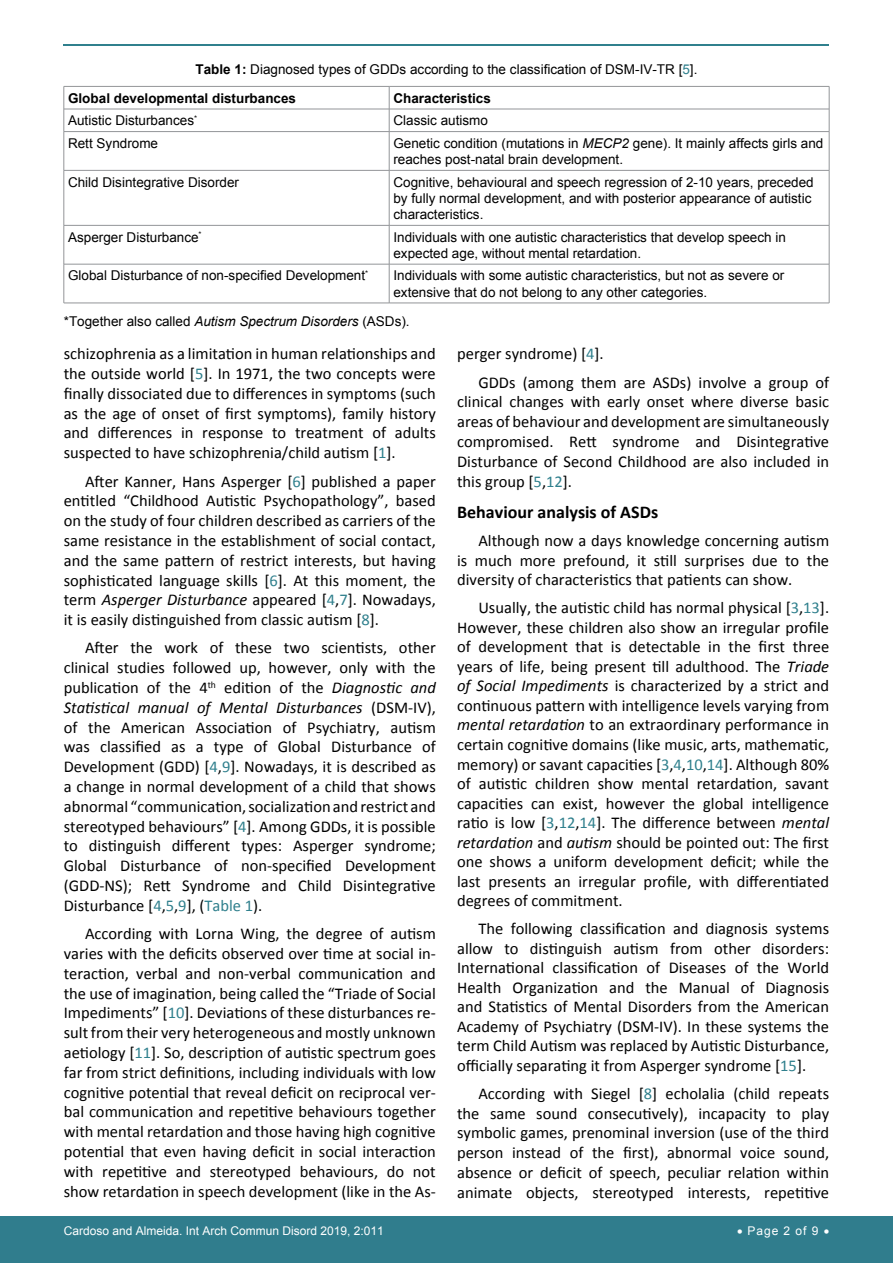
<style>
.page{position:relative;width:893px;height:1263px;background:#fff}
.page>*{position:absolute;margin:0;border:0;box-sizing:border-box;transform-origin:0 0}
.t1{font:700 18px "Calibri";color:#000}
.t2{font:16.5px/19.8px "Calibri";color:#000;text-align:justify}
.t3{font:13.5px/16.2px "Arial";color:#000}
.t4{font:700 13.5px "Arial";color:#000}
.t5{font:12px "Arial";color:#fff}
.s1{font-weight:700}
.s2{color:#30808d}
.s3{font-style:italic}
</style>
<div class="page">
<hr style="left:64px;top:44px;width:765px;height:2px;background:#30808d">
<div style="left:0;top:1216px;width:893px;height:47px;background:#307d8d"></div>
<hr style="left:64px;top:86px;width:325px;height:1px;background:#939598">
<hr style="left:389px;top:86px;width:440px;height:1px;background:#939598">
<hr style="left:64px;top:109px;width:325px;height:1px;background:#939598">
<svg style="left:64px;top:87px;width:1px;height:44px"></svg>
<hr style="left:389px;top:109px;width:440px;height:1px;background:#939598">
<svg style="left:389px;top:86px;width:1px;height:45px"></svg>
<svg style="left:829px;top:86px;width:1px;height:46px"></svg>
<hr style="left:64px;top:131px;width:325px;height:1px;background:#939598">
<hr style="left:64px;top:132px;width:1px;height:38px;background:#939598">
<hr style="left:389px;top:131px;width:440px;height:1px;background:#939598">
<hr style="left:389px;top:132px;width:1px;height:38px;background:#939598">
<hr style="left:829px;top:132px;width:1px;height:38px;background:#939598">
<hr style="left:64px;top:170px;width:325px;height:1px;background:#939598">
<hr style="left:64px;top:170px;width:1px;height:55px;background:#939598">
<hr style="left:389px;top:170px;width:440px;height:1px;background:#939598">
<hr style="left:389px;top:170px;width:1px;height:55px;background:#939598">
<hr style="left:829px;top:170px;width:1px;height:55px;background:#939598">
<hr style="left:64px;top:225px;width:325px;height:1px;background:#939598">
<hr style="left:64px;top:225px;width:1px;height:39px;background:#939598">
<hr style="left:389px;top:225px;width:440px;height:1px;background:#939598">
<hr style="left:389px;top:225px;width:1px;height:39px;background:#939598">
<hr style="left:829px;top:225px;width:1px;height:39px;background:#939598">
<hr style="left:64px;top:264px;width:325px;height:1px;background:#939598">
<hr style="left:64px;top:264px;width:1px;height:39px;background:#939598">
<hr style="left:389px;top:264px;width:440px;height:1px;background:#939598">
<hr style="left:389px;top:264px;width:1px;height:39px;background:#939598">
<hr style="left:829px;top:264px;width:1px;height:39px;background:#939598">
<hr style="left:64px;top:303px;width:325px;height:1px;background:#939598">
<hr style="left:389px;top:303px;width:440px;height:1px;background:#939598">
<p class="t3" style="left:68px;top:55px;width:631px;line-height:29px;text-indent:127px"><span class="s1">Table 1:</span> Diagnosed types of GDDs according to the classification of DSM-IV-TR [<span class="s2">5</span>].<br><span class="s1">Global developmental disturbances</span></p>
<p class="t4" style="left:393px;top:89px;width:99px">Characteristics</p>
<p class="t3" style="left:68px;top:112px;width:131px">Autistic Disturbances<sup>*</sup></p>
<p class="t3" style="left:393px;top:112px;width:96px">Classic autismo</p>
<p class="t3" style="left:68px;top:135px;width:92px">Rett Syndrome</p>
<p class="t3" style="left:393px;top:135px;width:431px">Genetic condition (mutations in <span class="s3">MECP2</span> gene). It mainly affects girls and reaches post-natal brain development.</p>
<p class="t3" style="left:68px;top:174px;width:173px">Child Disintegrative Disorder</p>
<p class="t3" style="left:393px;top:174px;width:422px">Cognitive, behavioural and speech regression of 2-10 years, preceded by fully normal development, and with posterior appearance of autistic characteristics.</p>
<p class="t3" style="left:68px;top:229px;width:135px">Asperger Disturbance<sup>*</sup></p>
<p class="t3" style="left:393px;top:229px;width:394px">Individuals with one autistic characteristics that develop speech in expected age, without mental retardation.</p>
<p class="t3" style="left:68px;top:268px;width:302px">Global Disturbance of non-specified Development<sup>*</sup></p>
<p class="t3" style="left:393px;top:268px;width:392px">Individuals with some autistic characteristics, but not as severe or extensive that do not belong to any other categories.</p>
<p class="t3" style="left:64px;top:313px;width:347px">*Together also called <span class="s3">Autism Spectrum Disorders</span> (ASDs).</p>
<p class="t2" style="left:64px;top:344px;width:374px">schizophrenia as a limitation in human relationships and the outside world [<span class="s2">5</span>]. In 1971, the two concepts were finally dissociated due to differences in symptoms (such as the age of onset of first symptoms), family history and differences in response to treatment of adults suspected to have schizophrenia/child autism [<span class="s2">1</span>].</p>
<p class="t2" style="left:64px;top:471px;width:374px;text-indent:21px">After Kanner, Hans Asperger [<span class="s2">6</span>] published a paper entitled “Childhood Autistic Psychopathology”, based on the study of four children described as carriers of the same resistance in the establishment of social contact, and the same pattern of restrict interests, but having sophisticated language skills [<span class="s2">6</span>]. At this moment, the term <span class="s3">Asperger Disturbance</span> appeared [<span class="s2">4</span>,<span class="s2">7</span>]. Nowadays, it is easily distinguished from classic autism [<span class="s2">8</span>].</p>
<p class="t2" style="left:64px;top:638px;width:374px;text-indent:21px">After the work of these two scientists, other clinical studies followed up, however, only with the publication of the 4<sup>th</sup> edition of the <span class="s3">Diagnostic and Statistical manual of Mental Disturbances</span> (DSM-IV), of the American Association of Psychiatry, autism was classified as a type of Global Disturbance of Development (GDD) [<span class="s2">4</span>,<span class="s2">9</span>]. Nowadays, it is described as a change in normal development of a child that shows abnormal “communication, socialization and restrict and stereotyped behaviours” [<span class="s2">4</span>]. Among GDDs, it is possible to distinguish different types: Asperger syndrome; Global Disturbance of non-specified Development (GDD-NS); Rett Syndrome and Child Disintegrative Disturbance [<span class="s2">4</span>,<span class="s2">5</span>,<span class="s2">9</span>], (<span class="s2">Table 1</span>).</p>
<p class="t2" style="left:64px;top:924px;width:374px;text-indent:21px">According with Lorna Wing, the degree of autism varies with the deficits observed over time at social in&shy;teraction, verbal and non-verbal communication and the use of imagination, being called the “Triade of Social Impediments” [<span class="s2">10</span>]. Deviations of these disturbances re&shy;sult from their very heterogeneous and mostly unknown aetiology [<span class="s2">11</span>]. So, description of autistic spectrum goes far from strict definitions, including individuals with low cognitive potential that reveal deficit on reciprocal ver&shy;bal communication and repetitive behaviours together with mental retardation and those having high cognitive potential that even having deficit in social interaction with repetitive and stereotyped behaviours, do not show retardation in speech development (like in the As-</p>
<p class="t2" style="left:478px;top:340px;width:352px;line-height:28.3px;text-indent:-21px">perger syndrome) [<span class="s2">4</span>].<br>GDDs (among them are ASDs) involve a group of</p>
<p class="t2" style="left:457px;top:392px;width:374px">clinical changes with early onset where diverse basic areas of behaviour and development are simultaneously compromised. Rett syndrome and Disintegrative Disturbance of Second Childhood are also included in this group [<span class="s2">5</span>,<span class="s2">12</span>].</p>
<p class="t1" style="left:457px;top:500px;width:203px">Behaviour analysis of ASDs</p>
<p class="t2" style="left:457px;top:530px;width:374px;text-indent:21px">Although now a days knowledge concerning autism is much more prefound, it still surprises due to the diversity of characteristics that patients can show.</p>
<p class="t2" style="left:457px;top:598px;width:374px;text-indent:21px">Usually, the autistic child has normal physical [<span class="s2">3</span>,<span class="s2">13</span>].<br>However, these children also show an irregular profile of development that is detectable in the first three years of life, being present till adulthood. The <span class="s3">Triade of Social Impediments</span> is characterized by a strict and continuous pattern with intelligence levels varying from <span class="s3">mental retardation</span> to an extraordinary performance in certain cognitive domains (like music, arts, mathematic, memory) or savant capacities [<span class="s2">3</span>,<span class="s2">4</span>,<span class="s2">10</span>,<span class="s2">14</span>]. Although 80% of autistic children show mental retardation, savant capacities can exist, however the global intelligence ratio is low [<span class="s2">3</span>,<span class="s2">12</span>,<span class="s2">14</span>]. The difference between <span class="s3">mental retardation</span> and <span class="s3">autism</span> should be pointed out: The first one shows a uniform development deficit; while the last presents an irregular profile, with differentiated degrees of commitment.</p>
<p class="t2" style="left:457px;top:919px;width:374px;text-indent:21px">The following classification and diagnosis systems allow to distinguish autism from other disorders:<br>International classification of Diseases of the World Health Organization and the Manual of Diagnosis and Statistics of Mental Disorders from the American Academy of Psychiatry (DSM-IV). In these systems the term Child Autism was replaced by Autistic Disturbance, officially separating it from Asperger syndrome [<span class="s2">15</span>].</p>
<p class="t2" style="left:457px;top:1083px;width:374px;text-indent:21px">According with Siegel [<span class="s2">8</span>] echolalia (child repeats the same sound consecutively), incapacity to play symbolic games, prenominal inversion (use of the third person instead of the first), abnormal voice sound, absence or deficit of speech, peculiar relation within animate objects, stereotyped interests, repetitive</p>
<p class="t5" style="left:64px;top:1223px;width:322px">Cardoso and Almeida. Int Arch Commun Disord 2019, 2:011</p>
<p class="t5" style="left:737px;top:1223px;width:94px">• Page 2 of 9 •</p>
</div>
